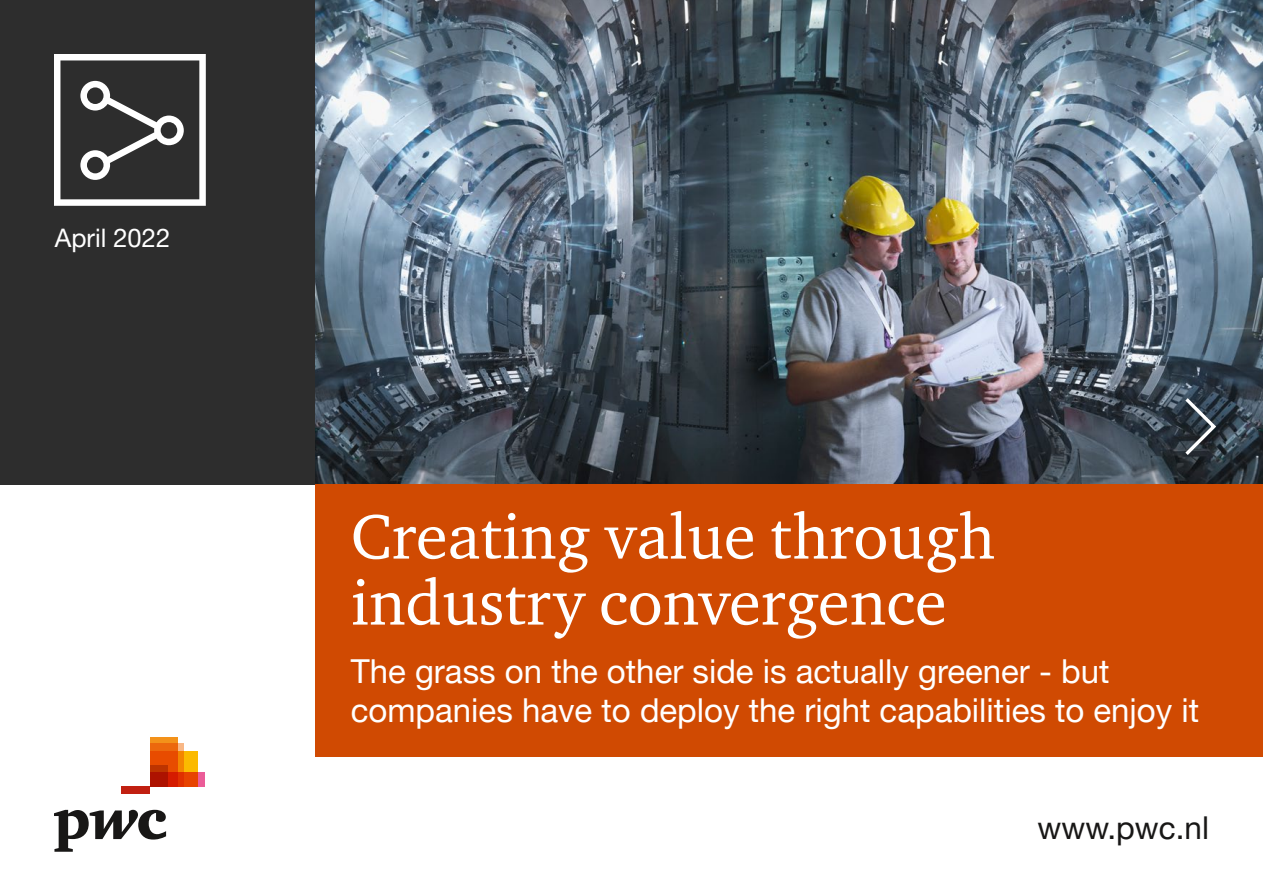
<style>
.page{position:relative;width:1263px;height:893px;background:#fff}
.page>*{position:absolute;margin:0;border:0;box-sizing:border-box;transform-origin:0 0}
.t1{font:64.5px/66px "ITC Charter Com";color:#fff}
.t2{font:33px/39px "Helvetica Neue LT Pro";color:#fff}
.t3{font:31.5px "Helvetica Neue LT Pro";color:#181716}
.t4{font:25.5px "Helvetica Neue LT Pro";color:#fff}
</style>
<div class="page">
<div style="left:0;top:0;width:315px;height:485px;background:#2d2d2d"></div>
<img style="left:315px;top:0;width:948px;height:485px">
<div style="left:315px;top:485px;width:948px;height:272px;background:#d04a02"></div>
<div style="left:150px;top:751px;width:48px;height:35px;background:#fbba00"></div>
<svg style="left:183px;top:772px;width:22px;height:14px"></svg>
<svg style="left:178px;top:743px;width:5px;height:43px"></svg>
<svg style="left:150px;top:737px;width:28px;height:49px"></svg>
<svg style="left:150px;top:765px;width:17px;height:21px"></svg>
<div style="left:122px;top:786px;width:28px;height:7px;background:#c12011"></div>
<svg style="left:54px;top:810px;width:112px;height:42px"></svg>
<svg style="left:54px;top:54px;width:152px;height:152px"></svg>
<svg style="left:1182px;top:395px;width:36px;height:64px;background:#434c55"></svg>
<p class="t4" style="left:55px;top:222px;width:117px">April 2022</p>
<p class="t1" style="left:351px;top:503px;width:646px">Creating value through industry convergence</p>
<p class="t2" style="left:351px;top:651px;width:850px">The grass on the other side is actually greener - but companies have to deploy the right capabilities to enjoy it</p>
<p class="t3" style="left:1037px;top:808px;width:173px">www.pwc.nl</p>
</div>
